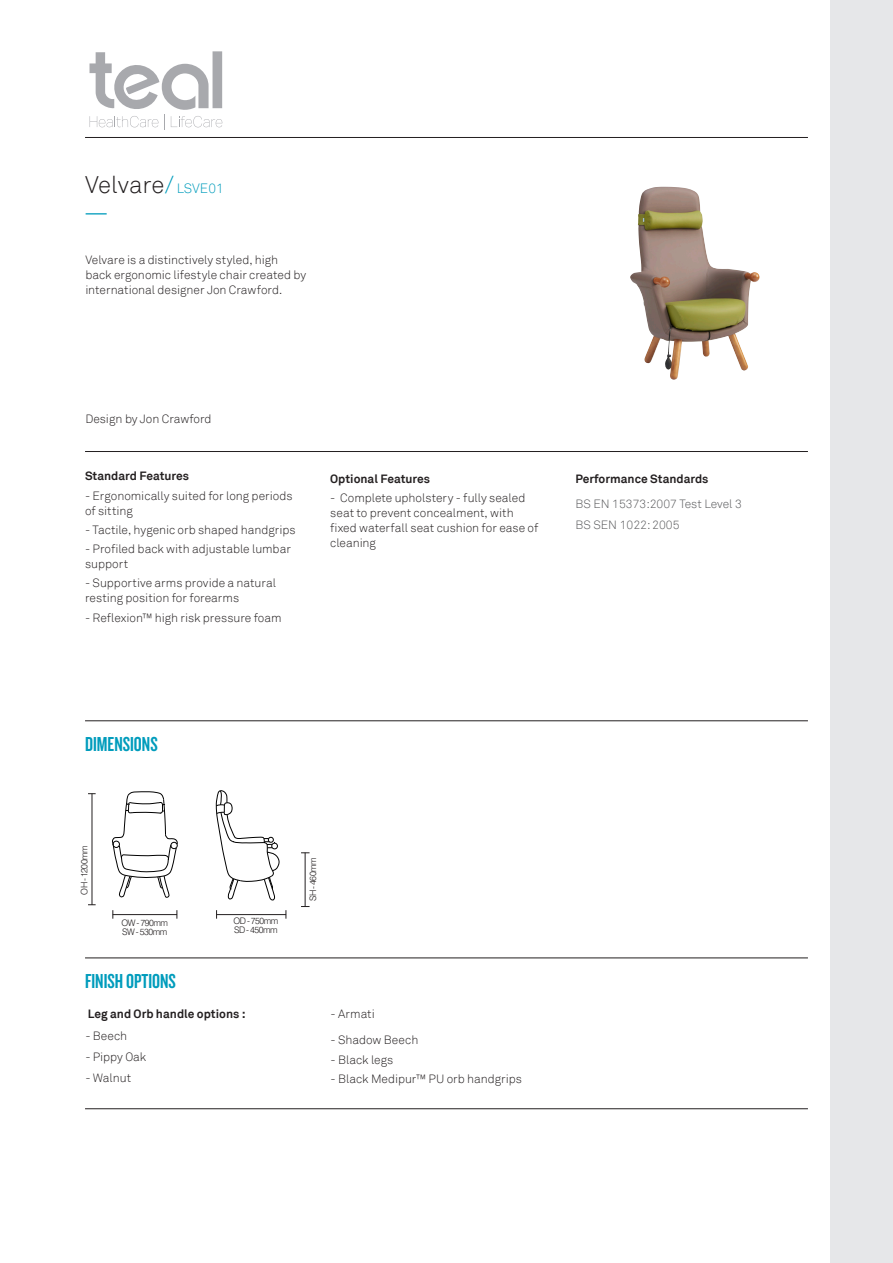
<style>
.page{position:relative;width:893px;height:1263px;background:#fff}
.page>*{position:absolute;margin:0;border:0;box-sizing:border-box;transform-origin:0 0}
.t1{font:300 24px "Akkurat";color:#231f20}
.t2{font:21px "Knockout HTF48 Featherweight";color:#009cbc}
.t3{font:21px "Grouch IT Cby BT";color:#009cbc}
.t4{font:300 12px/15px "Akkurat";color:#231f20}
.TEXT{font:700 12px "Akkurat";color:#231f20}
.t5{font:300 12px "Akkurat";color:#57585a}
.t6{font:300 9px "Swiss 721 BT";letter-spacing:-.05em;color:#231f20}
.s1{color:#009cbc}
.s2{font-size:13.5px;color:#009cbc}
</style>
<div class="page">
<div style="left:831px;top:0;width:62px;height:1263px;background:#e6e7e9"></div>
<hr style="left:85px;top:137px;width:723px;height:1px;background:#231f20">
<hr style="left:85px;top:451px;width:723px;height:1px;background:#231f20">
<hr style="left:85px;top:720px;width:723px;height:1px;background:#231f20">
<hr style="left:85px;top:958px;width:723px;height:1px;background:#231f20">
<hr style="left:113px;top:914px;width:64px;height:1px;background:#231f20">
<hr style="left:216px;top:914px;width:70px;height:1px;background:#231f20">
<hr style="left:85px;top:1108px;width:723px;height:1px;background:#231f20">
<hr style="left:92px;top:793px;width:1px;height:112px;background:#231f20">
<svg style="left:90px;top:52px;width:132px;height:77px"></svg>
<svg style="left:215px;top:790px;width:64px;height:110px"></svg>
<svg style="left:112px;top:791px;width:66px;height:107px"></svg>
<hr style="left:305px;top:853px;width:1px;height:54px;background:#231f20">
<img style="left:630px;top:187px;width:130px;height:193px">
<p class="t1" style="left:85px;top:171px;width:140px">Velvare<span class="s1">/</span> <span class="s2">LSVE01</span></p>
<p class="t3" style="left:86px;top:198px;width:22px">—</p>
<p class="t4" style="left:85px;top:253px;width:222px">Velvare is a distinctively styled, high back ergonomic lifestyle chair created by international designer Jon Crawford.</p>
<p class="t4" style="left:85px;top:411px;width:128px">Design by Jon Crawford</p>
<p class="TEXT" style="left:85px;top:469px;width:106px">Standard Features</p>
<p class="t4" style="left:85px;top:488px;width:209px">- Ergonomically suited for long periods of sitting</p>
<p class="t4" style="left:85px;top:522px;width:212px">- Tactile, hygenic orb shaped handgrips</p>
<p class="t4" style="left:85px;top:542px;width:207px">- Profiled back with adjustable lumbar support</p>
<p class="t4" style="left:85px;top:576px;width:192px">- Supportive arms provide a natural resting position for forearms</p>
<p class="t4" style="left:85px;top:610px;width:198px">- Reflexion™ high risk pressure foam</p>
<p class="TEXT" style="left:330px;top:471px;width:101px">Optional Features</p>
<p class="t4" style="left:330px;top:491px;width:210px">- Complete upholstery - fully sealed seat to prevent concealment, with fixed waterfall seat cushion for ease of cleaning</p>
<p class="TEXT" style="left:575px;top:471px;width:134px">Performance Standards</p>
<p class="t5" style="left:575px;top:497px;width:168px">BS EN 15373:2007 Test Level 3</p>
<p class="t5" style="left:575px;top:517px;width:106px">BS SEN 1022: 2005</p>
<p class="t2" style="left:85px;top:734px;width:74px">DIMENSIONS</p>
<p class="t6" style="left:79px;top:894px;width:51px;rotate:-90deg">OH - 1200mm</p>
<p class="t6" style="left:122px;top:917px;width:48px">OW - 790mm</p>
<p class="t6" style="left:122px;top:926px;width:47px">SW - 530mm</p>
<p class="t6" style="left:233px;top:915px;width:46px">OD - 750mm</p>
<p class="t6" style="left:234px;top:924px;width:45px">SD - 450mm</p>
<p class="t2" style="left:85px;top:971px;width:92px">FINISH OPTIONS</p>
<p class="TEXT" style="left:88px;top:1006px;width:159px">Leg and Orb handle options :</p>
<p class="t4" style="left:85px;top:1028px;width:43px">- Beech</p>
<p class="t4" style="left:85px;top:1049px;width:63px">- Pippy Oak</p>
<p class="t4" style="left:85px;top:1071px;width:47px">- Walnut</p>
<p class="t6" style="left:307px;top:901px;width:45px;rotate:-90deg">SH - 460mm</p>
<p class="t4" style="left:331px;top:1007px;width:46px">- Armati</p>
<p class="t4" style="left:331px;top:1033px;width:89px">- Shadow Beech</p>
<p class="t4" style="left:331px;top:1052px;width:64px">- Black legs</p>
<p class="t4" style="left:331px;top:1071px;width:193px">- Black Medipur™ PU orb handgrips</p>
</div>
